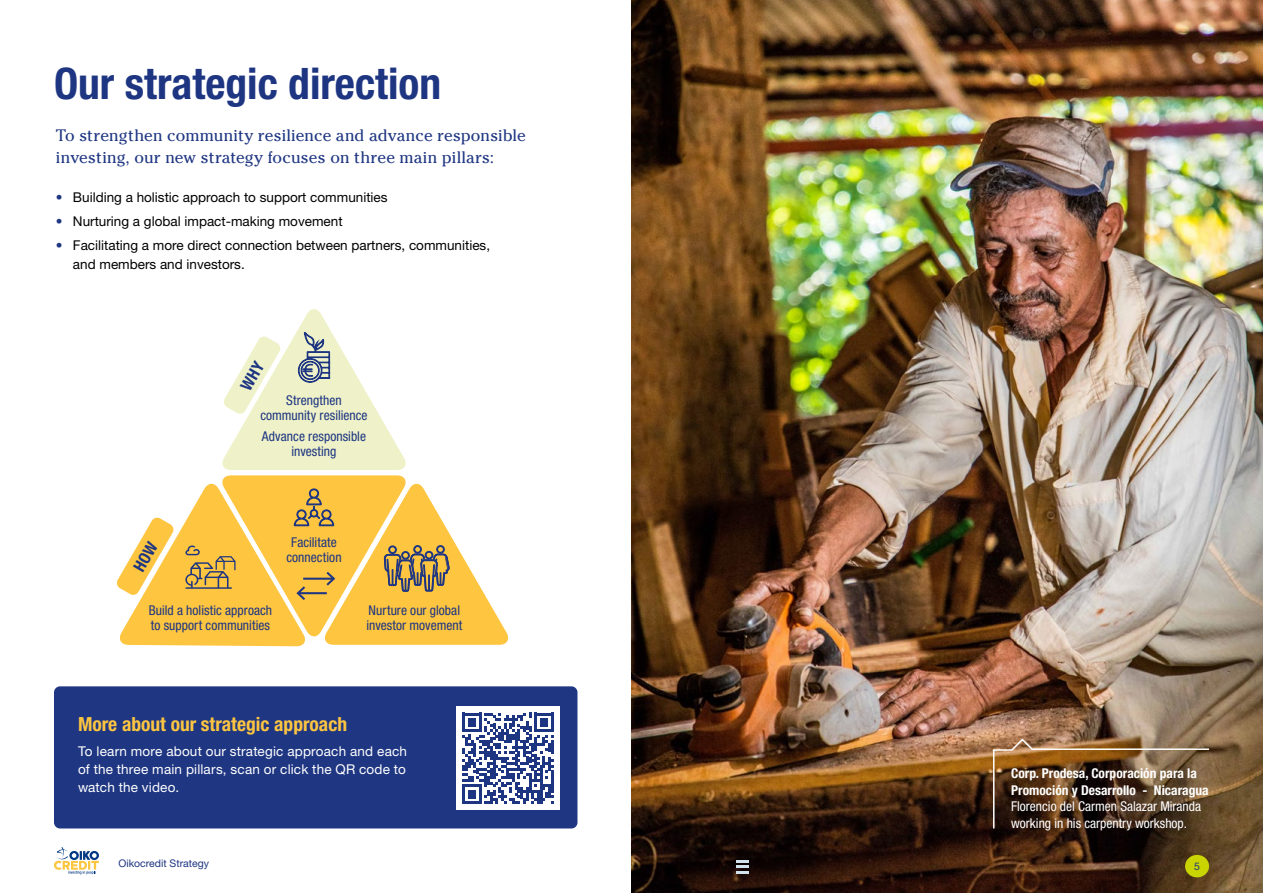
<style>
.page{position:relative;width:1263px;height:893px;background:#fff}
.page>*{position:absolute;margin:0;border:0;box-sizing:border-box;transform-origin:0 0}
.t1{font:700 condensed 43.5px "Helvetica Neue LT Std";color:#1e3582}
.t2{font:700 condensed 19.5px "Helvetica Neue LT Std";color:#fdc540}
.t3{font:16.5px/22.5px "Cheltenham Std";letter-spacing:.005em;color:#1f3682}
.t4{font:13.5px/19.5px "Helvetica Neue LT Std";color:#000}
.t5{font:condensed 13.5px/15px "Helvetica Neue LT Std";letter-spacing:.005em;color:#1e3582;text-align:center}
.t6{font:13.5px/18px "Helvetica Neue LT Std";letter-spacing:.015em;color:#fff;text-align:justify}
.t7{font:condensed 13.5px/16.5px "Helvetica Neue LT Std";color:#fff}
.t8{font:700 condensed 13.5px/16.5px "Helvetica Neue LT Std";color:#fff}
.t9{font:10.5px "Helvetica Neue LT Std";color:#1f3682}
.s1{color:#1e3582}
</style>
<div class="page">
<img style="left:632px;top:0;width:631px;height:893px">
<div style="left:54px;top:686px;width:523px;height:142px;background:#1f3682;border-radius:6px"></div>
<div style="left:456px;top:706px;width:104px;height:104px;background:#fff"></div>
<svg style="left:462px;top:713px;width:91px;height:91px"></svg>
<img style="left:992px;top:737px;width:218px;height:93px">
<svg style="left:54px;top:847px;width:45px;height:27px"></svg>
<div style="left:1185px;top:855px;width:24px;height:22px;background:#c9d400;border-radius:50%"></div>
<svg style="left:736px;top:860px;width:12px;height:14px"></svg>
<svg style="left:117px;top:309px;width:392px;height:337px"></svg>
<h1 class="t1" style="left:54px;top:57px;width:389px">Our strategic direction</h1>
<p class="t3" style="left:56px;top:124px;width:471px">To strengthen community resilience and advance responsible investing, our new strategy focuses on three main pillars:</p>
<p class="t4" style="left:56px;top:188px;width:333px"><span class="s1">•</span> Building a holistic approach to support communities</p>
<p class="t4" style="left:56px;top:211px;width:288px"><span class="s1">•</span> Nurturing a global impact-making movement</p>
<p class="t4" style="left:73px;top:235px;width:419px;text-indent:-17px"><span class="s1">•</span> Facilitating a more direct connection between partners, communities, and members and investors.</p>
<p class="t5" style="left:260px;top:392px;width:109px">Strengthen community resilience</p>
<p class="t5" style="left:262px;top:428px;width:106px">Advance responsible investing</p>
<p class="t5" style="left:286px;top:535px;width:57px">Facilitate connection</p>
<p class="t5" style="left:149px;top:602px;width:125px;text-align:left">Build a holistic approach to support communities</p>
<p class="t5" style="left:366px;top:602px;width:97px;text-align:left">Nurture our global investor movement</p>
<h2 class="t2" style="left:78px;top:712px;width:271px">More about our strategic approach</h2>
<p class="t6" style="left:78px;top:742px;width:331px">To learn more about our strategic approach and each of the three main pillars, scan or click the QR code to watch the video.</p>
<p class="t8" style="left:1011px;top:765px;width:199px">Corp. Prodesa, Corporación para la<br>Promoción y Desarrollo - Nicaragua</p>
<p class="t7" style="left:1011px;top:798px;width:191px">Florencio del Carmen Salazar Miranda working in his carpentry workshop.</p>
<p class="t9" style="left:118px;top:857px;width:92px">Oikocredit Strategy</p>
<p class="t9" style="left:1194px;top:859px;width:7px">5</p>
</div>
